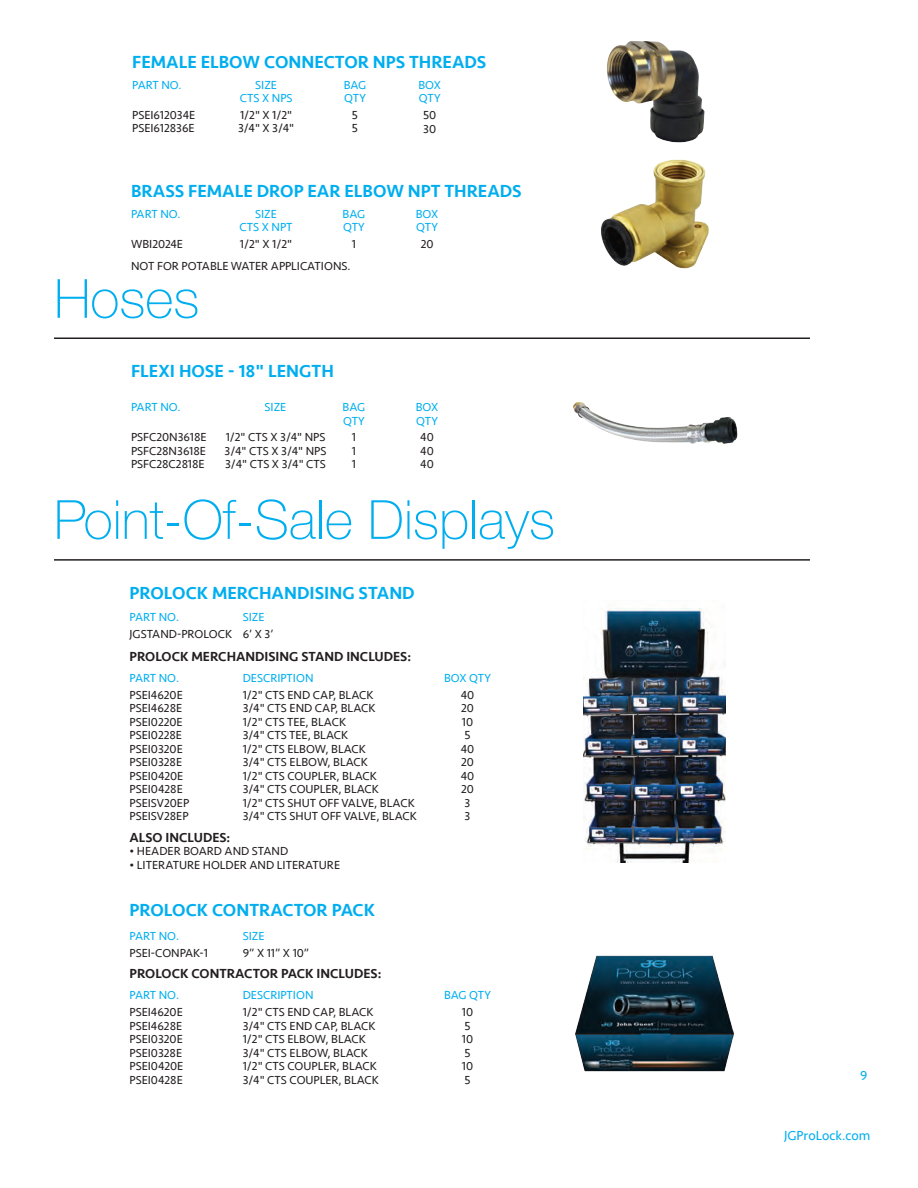
<style>
.page{position:relative;width:918px;height:1188px;background:#fff}
.page>*{position:absolute;margin:0;border:0;box-sizing:border-box;transform-origin:0 0}
.t1{font:100 54px "Helvetica Neue";color:#00aeef}
.t2{font:500 18px "Seravek";color:#00aeef}
.t3{font:500 13.5px "Seravek";color:#231f20}
.t4{font:13.5px "Seravek";color:#00aeef}
.t5{font:12px/13.5px "Seravek";color:#231f20}
.t6{font:12px/13.5px "Seravek";color:#00aeef}
</style>
<div class="page">
<img style="left:583px;top:607px;width:143px;height:255px">
<hr style="left:54px;top:338px;width:756px;height:1px;background:#231f20">
<hr style="left:54px;top:559px;width:756px;height:2px;background:#231f20">
<img style="left:573px;top:402px;width:164px;height:42px">
<img style="left:607px;top:41px;width:98px;height:101px">
<img style="left:601px;top:159px;width:108px;height:110px">
<img style="left:576px;top:955px;width:157px;height:117px">
<h2 class="t2" style="left:132px;top:51px;width:356px">FEMALE ELBOW CONNECTOR NPS THREADS</h2>
<p class="t6" style="left:132px;top:78px;width:51px">PART NO.</p>
<p class="t5" style="left:132px;top:108px;width:65px">PSEI612034E<br>PSEI612836E</p>
<p class="t6" style="left:240px;top:78px;width:54px;text-align:center">SIZE<br>CTS X NPS</p>
<p class="t5" style="left:238px;top:108px;width:58px">1/2" X 1/2"<br>3/4" X 3/4"</p>
<p class="t6" style="left:344px;top:78px;width:24px">BAG<br>QTY</p>
<p class="t5" style="left:352px;top:108px;width:8px">5<br>5</p>
<p class="t6" style="left:418px;top:78px;width:24px">BOX<br>QTY</p>
<p class="t5" style="left:423px;top:108px;width:15px">50<br>30</p>
<h2 class="t2" style="left:131px;top:180px;width:392px">BRASS FEMALE DROP EAR ELBOW NPT THREADS</h2>
<p class="t6" style="left:131px;top:207px;width:51px">PART NO.</p>
<p class="t5" style="left:131px;top:237px;width:53px">WBI2024E</p>
<p class="t6" style="left:240px;top:207px;width:54px;text-align:center">SIZE<br>CTS X NPT</p>
<p class="t5" style="left:240px;top:237px;width:54px">1/2" X 1/2"</p>
<p class="t6" style="left:343px;top:207px;width:24px">BAG<br>QTY</p>
<p class="t5" style="left:352px;top:237px;width:6px">1</p>
<p class="t5" style="left:131px;top:259px;width:221px">NOT FOR POTABLE WATER APPLICATIONS.</p>
<h1 class="t1" style="left:54px;top:258px;width:147px">Hoses</h1>
<h2 class="t2" style="left:131px;top:360px;width:204px">FLEXI HOSE - 18" LENGTH</h2>
<p class="t6" style="left:131px;top:400px;width:51px">PART NO.</p>
<p class="t5" style="left:131px;top:431px;width:77px;text-align:justify">PSFC20N3618E PSFC28N3618E PSFC28C2818E</p>
<p class="t6" style="left:265px;top:400px;width:23px">SIZE</p>
<p class="t5" style="left:225px;top:431px;width:103px;text-align:justify">1/2" CTS X 3/4" NPS 3/4" CTS X 3/4" NPS 3/4" CTS X 3/4" CTS</p>
<p class="t6" style="left:343px;top:400px;width:24px">BAG<br>QTY</p>
<p class="t5" style="left:352px;top:431px;width:6px;text-align:justify">1<br>1<br>1</p>
<p class="t6" style="left:416px;top:207px;width:24px">BOX<br>QTY</p>
<p class="t5" style="left:421px;top:237px;width:14px">20</p>
<p class="t6" style="left:416px;top:400px;width:24px">BOX<br>QTY</p>
<p class="t5" style="left:420px;top:431px;width:15px;text-align:justify">40<br>40<br>40</p>
<h1 class="t1" style="left:54px;top:479px;width:503px">Point-Of-Sale Displays</h1>
<h2 class="t2" style="left:130px;top:582px;width:287px">PROLOCK MERCHANDISING STAND</h2>
<p class="t6" style="left:130px;top:610px;width:51px">PART NO.</p>
<p class="t5" style="left:130px;top:627px;width:104px">JGSTAND-PROLOCK</p>
<p class="t6" style="left:243px;top:610px;width:23px">SIZE</p>
<p class="t5" style="left:243px;top:627px;width:32px">6’ X 3’</p>
<p class="t3" style="left:130px;top:648px;width:283px">PROLOCK MERCHANDISING STAND INCLUDES:</p>
<p class="t6" style="left:130px;top:671px;width:51px">PART NO.</p>
<p class="t5" style="left:130px;top:688px;width:61px">PSEI4620E<br>PSEI4628E<br>PSEI0220E<br>PSEI0228E<br>PSEI0320E<br>PSEI0328E<br>PSEI0420E<br>PSEI0428E<br>PSEISV20EP<br>PSEISV28EP</p>
<p class="t6" style="left:243px;top:671px;width:72px">DESCRIPTION</p>
<p class="t5" style="left:243px;top:688px;width:176px">1/2" CTS END CAP, BLACK<br>3/4" CTS END CAP, BLACK<br>1/2" CTS TEE, BLACK<br>3/4" CTS TEE, BLACK<br>1/2" CTS ELBOW, BLACK<br>3/4" CTS ELBOW, BLACK<br>1/2" CTS COUPLER, BLACK<br>3/4" CTS COUPLER, BLACK<br>1/2" CTS SHUT OFF VALVE, BLACK<br>3/4" CTS SHUT OFF VALVE, BLACK</p>
<p class="t3" style="left:130px;top:829px;width:102px">ALSO INCLUDES:</p>
<p class="t5" style="left:130px;top:844px;width:160px">• HEADER BOARD AND STAND</p>
<p class="t5" style="left:130px;top:858px;width:212px">• LITERATURE HOLDER AND LITERATURE</p>
<h2 class="t2" style="left:130px;top:899px;width:247px">PROLOCK CONTRACTOR PACK</h2>
<p class="t6" style="left:130px;top:929px;width:51px">PART NO.</p>
<p class="t5" style="left:130px;top:946px;width:80px">PSEI-CONPAK-1</p>
<p class="t6" style="left:243px;top:929px;width:23px">SIZE</p>
<p class="t5" style="left:243px;top:946px;width:68px">9” X 11” X 10”</p>
<p class="t3" style="left:130px;top:965px;width:253px">PROLOCK CONTRACTOR PACK INCLUDES:</p>
<p class="t6" style="left:130px;top:989px;width:51px">PART NO.</p>
<p class="t5" style="left:130px;top:1005px;width:55px;text-align:justify">PSEI4620E PSEI4628E PSEI0320E PSEI0328E PSEI0420E PSEI0428E</p>
<p class="t6" style="left:243px;top:989px;width:72px">DESCRIPTION</p>
<p class="t5" style="left:243px;top:1005px;width:138px">1/2" CTS END CAP, BLACK<br>3/4" CTS END CAP, BLACK<br>1/2" CTS ELBOW, BLACK<br>3/4" CTS ELBOW, BLACK<br>1/2" CTS COUPLER, BLACK<br>3/4" CTS COUPLER, BLACK</p>
<p class="t6" style="left:444px;top:671px;width:48px">BOX QTY</p>
<p class="t5" style="left:461px;top:688px;width:15px;text-align:center">40<br>20<br>10<br>5<br>40<br>20<br>40<br>20<br>3<br>3</p>
<p class="t6" style="left:444px;top:989px;width:48px">BAG QTY</p>
<p class="t5" style="left:462px;top:1005px;width:13px">10<br>5<br>10<br>5<br>10<br>5</p>
<p class="t4" style="left:860px;top:1065px;width:9px">9</p>
<p class="t4" style="left:784px;top:1125px;width:88px">JGProLock.com</p>
</div>
